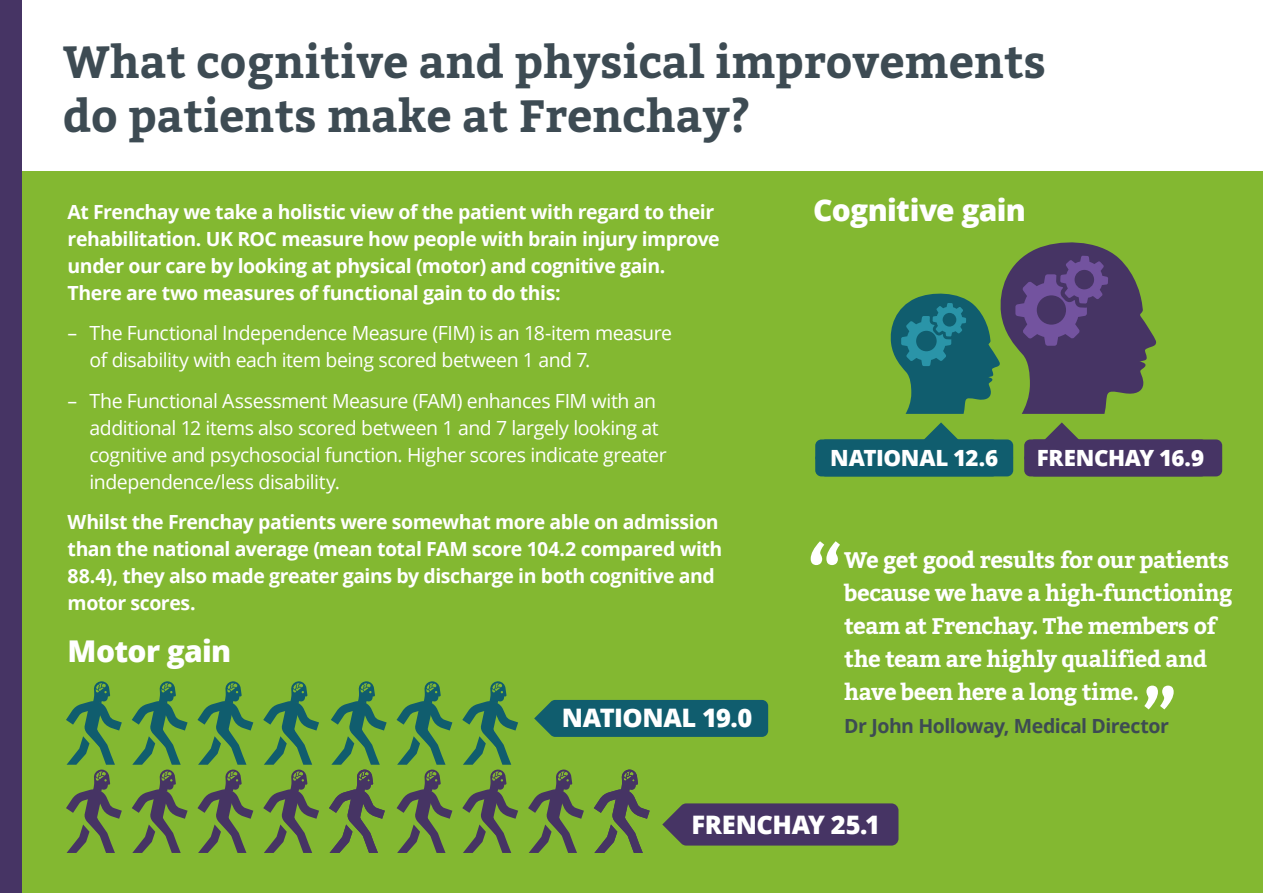
<style>
.page{position:relative;width:1263px;height:893px;background:#fff}
.page>*{position:absolute;margin:0;border:0;box-sizing:border-box;transform-origin:0 0}
.t1{font:700 67.5px "Bitter";color:#fff}
.t2{font:700 45px/54px "Bitter";color:#3d4b53}
.t3{font:800 30px "Open Sans";letter-spacing:-.02em;color:#fff}
.t4{font:800 25.5px "Open Sans";letter-spacing:-.02em;color:#fff}
.t5{font:700 22.5px/33px "Bitter";letter-spacing:-.02em;color:#fff}
.t6{font:800 22.35px "Open Sans";letter-spacing:-.02em;color:#fff}
.t7{font:700 19.5px/27px "Open Sans";letter-spacing:-.025em;color:#fff}
.t8{font:19.5px/27px "Open Sans";letter-spacing:-.025em;color:#fff}
.t9{font:700 19.5px "Open Sans";letter-spacing:-.025em;color:#3d4b53}
</style>
<div class="page">
<div style="left:0;top:172px;width:1263px;height:721px;background:#83b831"></div>
<div style="left:1px;top:0;width:21px;height:893px;background:#463464"></div>
<svg style="left:66px;top:681px;width:56px;height:172px"></svg>
<svg style="left:132px;top:681px;width:56px;height:172px"></svg>
<svg style="left:197px;top:681px;width:56px;height:172px"></svg>
<svg style="left:263px;top:681px;width:56px;height:172px"></svg>
<svg style="left:329px;top:681px;width:58px;height:172px"></svg>
<svg style="left:397px;top:681px;width:55px;height:172px"></svg>
<svg style="left:462px;top:681px;width:56px;height:172px"></svg>
<svg style="left:528px;top:769px;width:56px;height:84px"></svg>
<svg style="left:594px;top:769px;width:56px;height:84px"></svg>
<svg style="left:662px;top:803px;width:236px;height:43px;background:#4a3c60"></svg>
<svg style="left:534px;top:700px;width:234px;height:37px;background:#15616b"></svg>
<svg style="left:815px;top:422px;width:198px;height:54px"></svg>
<svg style="left:1024px;top:422px;width:198px;height:54px"></svg>
<svg style="left:890px;top:242px;width:266px;height:172px"></svg>
<h2 class="t2" style="left:63px;top:35px;width:984px">What cognitive and physical improvements do patients make at Frenchay?</h2>
<p class="t7" style="left:68px;top:198px;width:653px">At Frenchay we take a holistic view of the patient with regard to their rehabilitation. UK ROC measure how people with brain injury improve under our care by looking at physical (motor) and cognitive gain.<br>There are two measures of functional gain to do this:</p>
<p class="t8" style="left:90px;top:319px;width:584px;text-indent:-22px">– The Functional Independence Measure (FIM) is an 18-item measure of disability with each item being scored between 1 and 7.</p>
<p class="t8" style="left:90px;top:387px;width:578px;text-indent:-22px">– The Functional Assessment Measure (FAM) enhances FIM with an additional 12 items also scored between 1 and 7 largely looking at cognitive and psychosocial function. Higher scores indicate greater independence/less disability.</p>
<p class="t7" style="left:68px;top:508px;width:656px">Whilst the Frenchay patients were somewhat more able on admission than the national average (mean total FAM score 104.2 compared with 88.4), they also made greater gains by discharge in both cognitive and motor scores.</p>
<h3 class="t3" style="left:68px;top:628px;width:165px">Motor gain</h3>
<h3 class="t4" style="left:562px;top:698px;width:192px">NATIONAL 19.0</h3>
<h3 class="t3" style="left:813px;top:187px;width:214px">Cognitive gain</h3>
<p class="t6" style="left:830px;top:440px;width:169px">NATIONAL 12.6</p>
<p class="t6" style="left:1037px;top:440px;width:169px">FRENCHAY 16.9</p>
<h1 class="t1" style="left:806px;top:530px;width:38px">“</h1>
<p class="t5" style="left:844px;top:544px;width:390px">We get good results for our patients because we have a high-functioning team at Frenchay. The members of the team are highly qualified and have been here a long time.</p>
<p class="t9" style="left:844px;top:712px;width:326px">Dr John Holloway, Medical Director</p>
<h1 class="t1" style="left:1178px;top:721px;width:38px;rotate:-180deg">“</h1>
<h3 class="t4" style="left:691px;top:805px;width:190px">FRENCHAY 25.1</h3>
</div>
